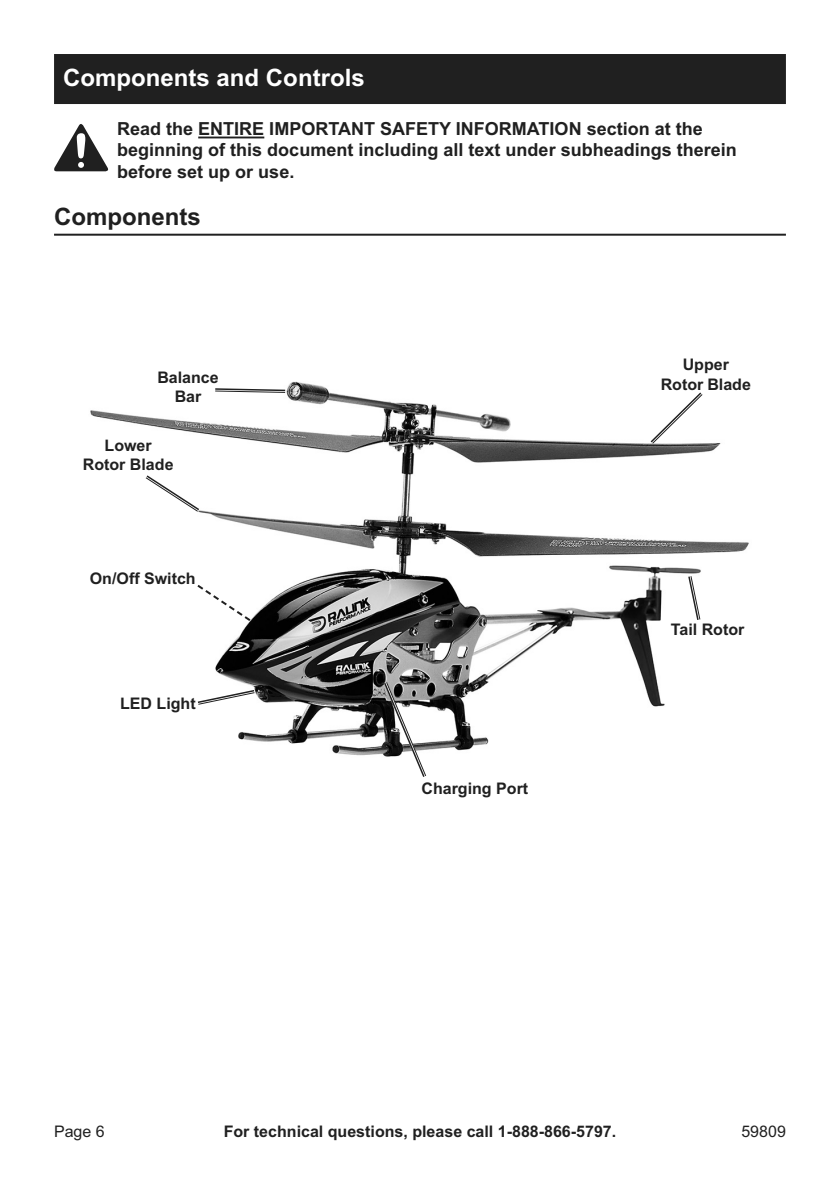
<style>
.page{position:relative;width:840px;height:1191px;background:#fff}
.page>*{position:absolute;margin:0;border:0;box-sizing:border-box;transform-origin:0 0}
.Heading{font:700 24px "Arial";color:#fff}
.Subheading{font:700 24px "Arial";color:#202020}
.Safety_Section_Messa{font:700 18px/21.6px "Arial";color:#202020}
.t1{font:700 16px/19.2px "Arial";color:#202020;text-align:center}
.t2{font:16px "Arial";color:#202020}
</style>
<div class="page">
<div style="left:54px;top:54px;width:731px;height:50px;background:#202020"></div>
<hr style="left:198px;top:137px;width:66px;height:1px;background:#202020">
<hr style="left:54px;top:234px;width:731px;height:2px;background:#202020">
<svg style="left:54px;top:124px;width:55px;height:47px"></svg>
<img style="left:90px;top:381px;width:659px;height:375px">
<svg style="left:142px;top:472px;width:60px;height:42px"></svg>
<svg style="left:647px;top:389px;width:58px;height:58px"></svg>
<svg style="left:212px;top:387px;width:76px;height:7px"></svg>
<svg style="left:685px;top:573px;width:16px;height:50px"></svg>
<svg style="left:381px;top:679px;width:47px;height:98px"></svg>
<svg style="left:194px;top:688px;width:63px;height:18px"></svg>
<svg style="left:195px;top:583px;width:57px;height:40px"></svg>
<p class="Heading" style="left:63px;top:62px;width:303px">Components and Controls</p>
<p class="Safety_Section_Messa" style="left:117px;top:118px;width:621px">Read the ENTIRE IMPORTANT SAFETY INFORMATION section at the beginning of this document including all text under subheadings therein before set up or use.</p>
<p class="Subheading" style="left:54px;top:200px;width:148px">Components</p>
<p class="t1" style="left:157px;top:368px;width:63px">Balance<br>Bar</p>
<p class="t1" style="left:83px;top:436px;width:92px">Lower<br>Rotor Blade</p>
<p class="t1" style="left:90px;top:569px;width:107px">On/Off Switch</p>
<p class="t1" style="left:120px;top:694px;width:77px">LED Light</p>
<p class="t1" style="left:421px;top:779px;width:108px">Charging Port</p>
<p class="t1" style="left:660px;top:355px;width:92px">Upper<br>Rotor Blade</p>
<p class="t1" style="left:670px;top:620px;width:75px">Tail Rotor</p>
<p class="t2" style="left:54px;top:1120px;width:52px">Page 6</p>
<p class="t1" style="left:223px;top:1121px;width:394px">For technical questions, please call 1-888-866-5797.</p>
<p class="t2" style="left:741px;top:1120px;width:46px">59809</p>
</div>
